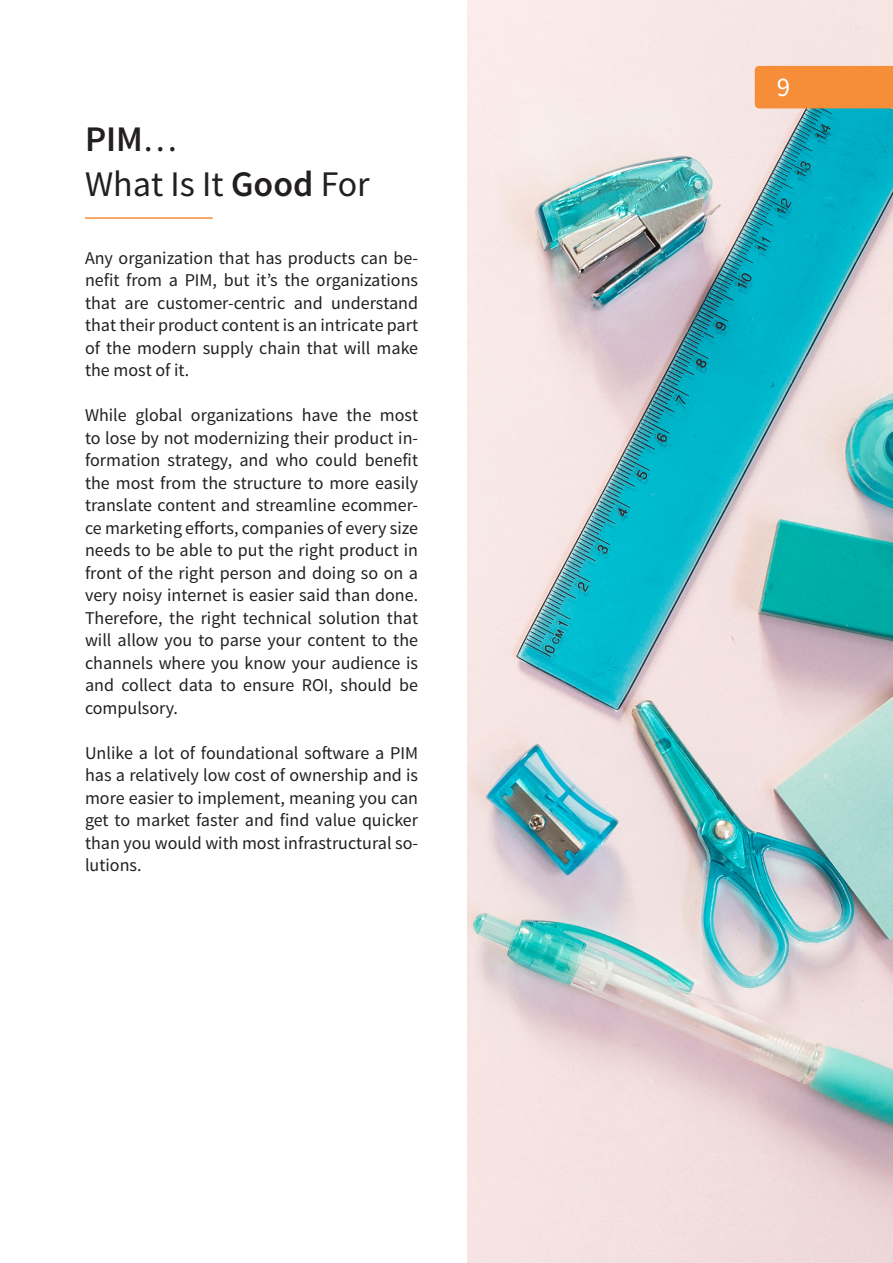
<style>
.page{position:relative;width:893px;height:1263px;background:#fff}
.page>*{position:absolute;margin:0;border:0;box-sizing:border-box;transform-origin:0 0}
.t1{font:36px "Source Sans Pro";color:#231f20}
.t2{font:600 36px "Source Sans Pro";color:#231f20}
.t3{font:27px "Source Sans Pro";color:#fff}
.t4{font:18px/22.5px "Source Sans Pro";color:#231f20;text-align:justify}
.s1{font-weight:400}
.s2{font-weight:600}
</style>
<div class="page">
<img style="left:468px;top:0;width:425px;height:1263px">
<hr style="left:85px;top:217px;width:128px;height:2px;background:#f68d38">
<div style="left:755px;top:66px;width:138px;height:42px;background:#f68d38"></div>
<p class="t2" style="left:85px;top:117px;width:94px">PIM<span class="s1">…</span></p>
<p class="t1" style="left:85px;top:162px;width:286px">What Is It <span class="s2">Good</span> For</p>
<p class="t4" style="left:85px;top:247px;width:335px">Any organization that has products can be&shy;nefit from a PIM, but it’s the organizations that are customer-centric and understand that their product content is an intricate part of the modern supply chain that will make the most of it.</p>
<p class="t4" style="left:85px;top:404px;width:335px">While global organizations have the most to lose by not modernizing their product in&shy;formation strategy, and who could benefit the most from the structure to more easily translate content and streamline ecommer&shy;ce marketing efforts, companies of every size needs to be able to put the right product in front of the right person and doing so on a very noisy internet is easier said than done.<br>Therefore, the right technical solution that will allow you to parse your content to the channels where you know your audience is and collect data to ensure ROI, should be compulsory.</p>
<p class="t4" style="left:85px;top:742px;width:335px">Unlike a lot of foundational software a PIM has a relatively low cost of ownership and is more easier to implement, meaning you can get to market faster and find value quicker than you would with most infrastructural so&shy;lutions.</p>
<h2 class="t3" style="left:777px;top:71px;width:15px">9</h2>
</div>
